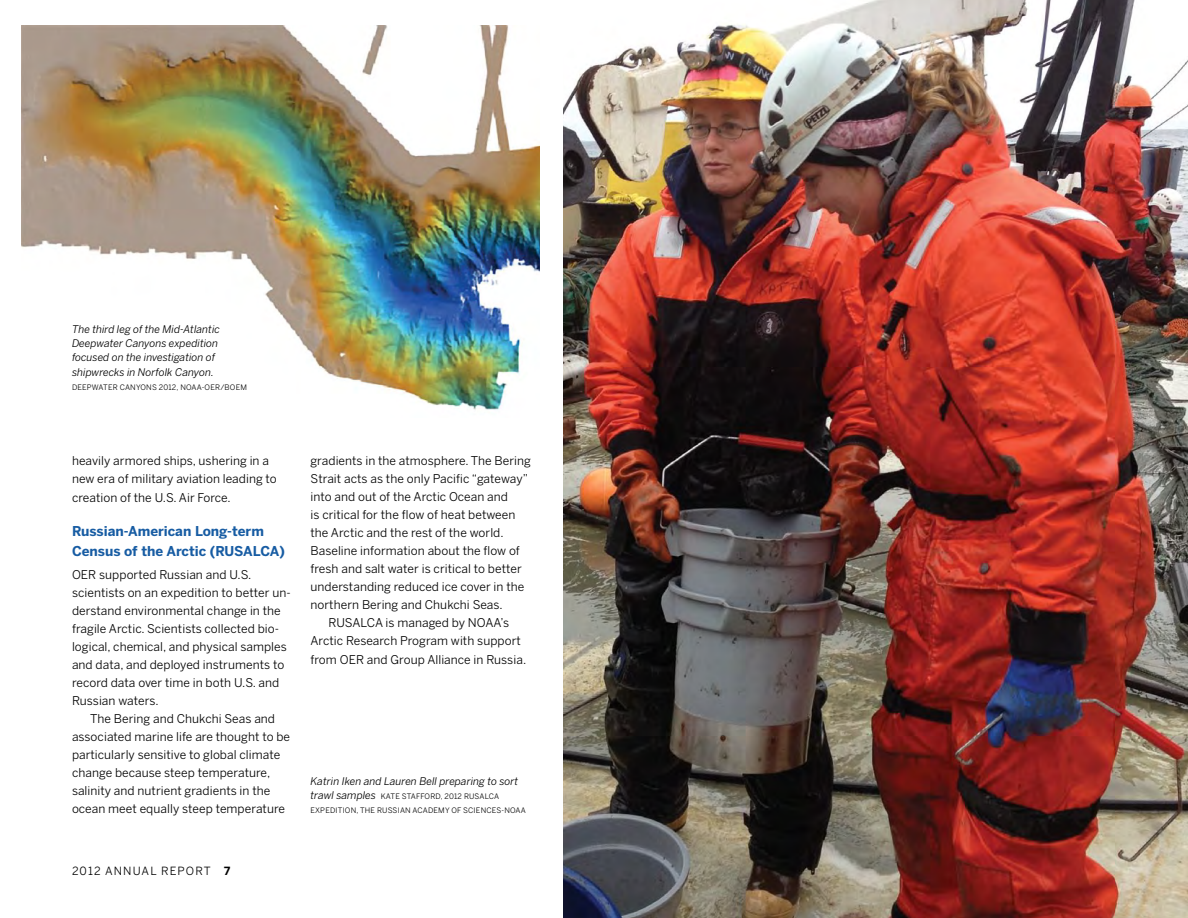
<style>
.page{position:relative;width:1188px;height:918px;background:#fff}
.page>*{position:absolute;margin:0;border:0;box-sizing:border-box;transform-origin:0 0}
.t1{font:700 13.5px/19.5px "Benton Sans";color:#175ca3}
.t2{font:12px/18px "Benton Sans";letter-spacing:.005em;color:#000}
.t3{font:11.25px "Benton Sans";letter-spacing:.1em;color:#000}
.t4{font:italic 10.5px/14.2px "Benton Sans";color:#000}
.t5{font:7.5px "Benton Sans";letter-spacing:.025em;color:#000}
.s1{font-weight:700}
.s2{font-style:normal;font-size:7.5px}
</style>
<div class="page">
<img style="left:22px;top:25px;width:518px;height:385px">
<img style="left:563px;top:0;width:625px;height:918px">
<p class="t4" style="left:72px;top:322px;width:150px">The third leg of the Mid-Atlantic<br>Deepwater Canyons expedition focused on the investigation of shipwrecks in Norfolk Canyon.</p>
<p class="t5" style="left:72px;top:383px;width:22px">Deepwa</p>
<p class="t5" style="left:103px;top:383px;width:23px">ter Canyons</p>
<p class="t5" style="left:159px;top:383px;width:83px">2012, NOAA-OER/BOEM</p>
<p class="t2" style="left:72px;top:451px;width:206px">heavily armored ships, ushering in a new era of military aviation leading to</p>
<p class="t2" style="left:72px;top:489px;width:160px">creation of the U.S. Air Force.</p>
<p class="t1" style="left:72px;top:521px;width:214px">Russian-American Long-term<br>Census of the Arctic (RUSALCA)</p>
<p class="t2" style="left:72px;top:565px;width:220px">OER supported Russian and U.S. scientists on an expedition to better un&shy;derstand environmental change in the fragile Arctic. Scientists collected bio&shy;logical, chemical, and physical samples and data, and deployed instruments to record data over time in both U.S. and Russian waters.</p>
<p class="t2" style="left:72px;top:709px;width:220px;text-indent:18px">The Bering and Chukchi Seas and associated marine life are thought to be particularly sensitive to global climate change because steep temperature, salinity and nutrient gradients in the ocean meet equally steep temperature</p>
<p class="t3" style="left:72px;top:865px;width:115px">2012 Ann ual Repor</p>
<p class="t3" style="left:204px;top:865px;width:28px">t <span class="s1">7</span></p>
<p class="t2" style="left:310px;top:451px;width:222px">gradients in the atmosphere. The Bering</p>
<p class="t2" style="left:310px;top:469px;width:219px">Strait acts as the only Pacific “gateway”</p>
<p class="t2" style="left:310px;top:487px;width:199px">into and out of the Arctic Ocean and</p>
<p class="t2" style="left:310px;top:505px;width:206px">is critical for the flow of heat between</p>
<p class="t2" style="left:310px;top:523px;width:195px">the Arctic and the rest of the world.</p>
<p class="t2" style="left:310px;top:541px;width:211px">Baseline information about the flow of</p>
<p class="t2" style="left:310px;top:559px;width:213px">fresh and salt water is critical to better</p>
<p class="t2" style="left:310px;top:577px;width:215px">understanding reduced ice cover in the</p>
<p class="t2" style="left:310px;top:595px;width:194px">northern Bering and Chukchi Seas.</p>
<p class="t2" style="left:328px;top:613px;width:182px">RU SALCA is managed by NOAA’s</p>
<p class="t2" style="left:310px;top:631px;width:212px">Arctic Research Program with support</p>
<p class="t2" style="left:310px;top:650px;width:217px">from OER and Group Alliance in Russia.</p>
<p class="t4" style="left:310px;top:773px;width:209px">Katrin Iken and Lauren Bell preparing to sort trawl samples <span class="s2">Kate Stafford</span></p>
<p class="t5" style="left:441px;top:792px;width:60px">, 2012 RUSALCA</p>
<p class="t5" style="left:310px;top:806px;width:38px">Expedition</p>
<p class="t5" style="left:356px;top:806px;width:33px">, The Russian</p>
<p class="t5" style="left:413px;top:806px;width:115px">Academy of Sci ences-NOAA</p>
</div>
